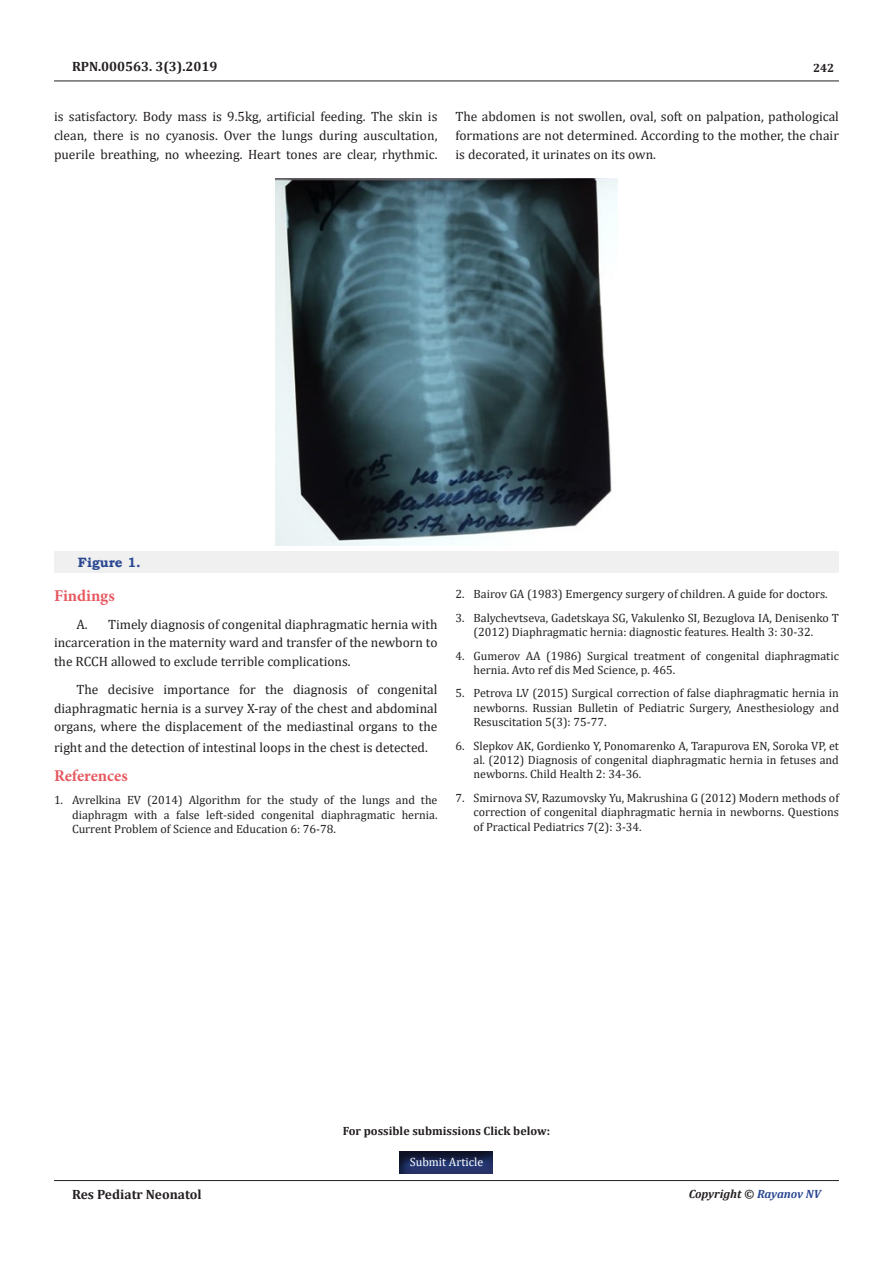
<style>
.page{position:relative;width:893px;height:1263px;background:#fff}
.page>*{position:absolute;margin:0;border:0;box-sizing:border-box;transform-origin:0 0}
.t1{font:700 16.5px "Minion Pro";letter-spacing:-.005em;color:#e65960}
.t2{font:13.5px/18.8px "Cambria";color:#231f20;text-align:justify}
.t3{font:700 13.5px "Cambria";color:#231f20}
.t4{font:700 13.5px "Bookman Old Style";color:#2a4791}
.t5{font:12px/14.4px "Cambria";color:#231f20;text-align:justify}
.t6{font:700 12px "Cambria";color:#231f20}
.t7{font:italic 700 12px "Cambria";color:#231f20}
.t8{font:12px "Cambria";color:#fff}
.s1{color:#2a4791}
</style>
<div class="page">
<hr style="left:54px;top:81px;width:785px;height:1px;background:#231f20">
<hr style="left:54px;top:1180px;width:785px;height:1px;background:#231f20">
<div style="left:399px;top:1149px;width:96px;height:25px;background:#231f20;opacity:.75"></div>
<div style="left:54px;top:551px;width:785px;height:22px;background:#f0f0f0"></div>
<img style="left:276px;top:179px;width:341px;height:366px">
<p class="t3" style="left:72px;top:56px;width:147px">RPN.000563. 3(3).2019</p>
<p class="t2" style="left:54px;top:107px;width:385px">is satisfactory. Body mass is 9.5kg, artificial feeding. The skin is clean, there is no cyanosis. Over the lungs during auscultation, puerile breathing, no wheezing. Heart tones are clear, rhythmic.</p>
<p class="t2" style="left:455px;top:107px;width:385px">The abdomen is not swollen, oval, soft on palpation, pathological formations are not determined. According to the mother, the chair is decorated, it urinates on its own.</p>
<p class="t6" style="left:813px;top:60px;width:23px">242</p>
<p class="t4" style="left:78px;top:553px;width:64px">Figure 1.</p>
<p class="t1" style="left:54px;top:584px;width:62px">Findings</p>
<p class="t2" style="left:54px;top:615px;width:385px;text-indent:22px">A. Timely diagnosis of congenital diaphragmatic hernia with incarceration in the maternity ward and transfer of the newborn to the RCCH allowed to exclude terrible complications.</p>
<p class="t2" style="left:54px;top:680px;width:385px;text-indent:22px">The decisive importance for the diagnosis of congenital diaphragmatic hernia is a survey X-ray of the chest and abdominal organs, where the displacement of the mediastinal organs to the</p>
<p class="t2" style="left:54px;top:738px;width:375px">right and the detection of intestinal loops in the chest is detected.</p>
<p class="t1" style="left:54px;top:764px;width:75px">References</p>
<p class="t5" style="left:72px;top:793px;width:367px;text-indent:-18px">1. Avrelkina EV (2014) Algorithm for the study of the lungs and the diaphragm with a false left-sided congenital diaphragmatic hernia.<br>Current Problem of Science and Education 6: 76-78.</p>
<p class="t5" style="left:455px;top:587px;width:374px">2. Bairov GA (1983) Emergency surgery of children. A guide for doctors.</p>
<p class="t5" style="left:473px;top:610px;width:367px;text-indent:-18px">3. Balychevtseva, Gadetskaya SG, Vakulenko SI, Bezuglova IA, Denisenko T (2012) Diaphragmatic hernia: diagnostic features. Health 3: 30-32.</p>
<p class="t5" style="left:473px;top:648px;width:367px;text-indent:-18px">4. Gumerov AA (1986) Surgical treatment of congenital diaphragmatic hernia. Avto ref dis Med Science, p. 465.</p>
<p class="t5" style="left:473px;top:686px;width:367px;text-indent:-18px">5. Petrova LV (2015) Surgical correction of false diaphragmatic hernia in newborns. Russian Bulletin of Pediatric Surgery, Anesthesiology and Resuscitation 5(3): 75-77.</p>
<p class="t5" style="left:473px;top:738px;width:367px;text-indent:-18px">6. Slepkov AK, Gordienko Y, Ponomarenko A, Tarapurova EN, Soroka VP, et al. (2012) Diagnosis of congenital diaphragmatic hernia in fetuses and newborns. Child Health 2: 34-36.</p>
<p class="t5" style="left:473px;top:790px;width:367px;text-indent:-18px">7. Smirnova SV, Razumovsky Yu, Makrushina G (2012) Modern methods of correction of congenital diaphragmatic hernia in newborns. Questions of Practical Pediatrics 7(2): 3-34.</p>
<p class="t6" style="left:343px;top:1122px;width:209px">For possible submissions Click below:</p>
<p class="t8" style="left:410px;top:1155px;width:75px">Submit Article</p>
<p class="t3" style="left:72px;top:1185px;width:131px">Res Pediatr Neonatol</p>
<p class="t7" style="left:689px;top:1185px;width:134px">Copyright © <span class="s1">Rayanov NV</span></p>
</div>
